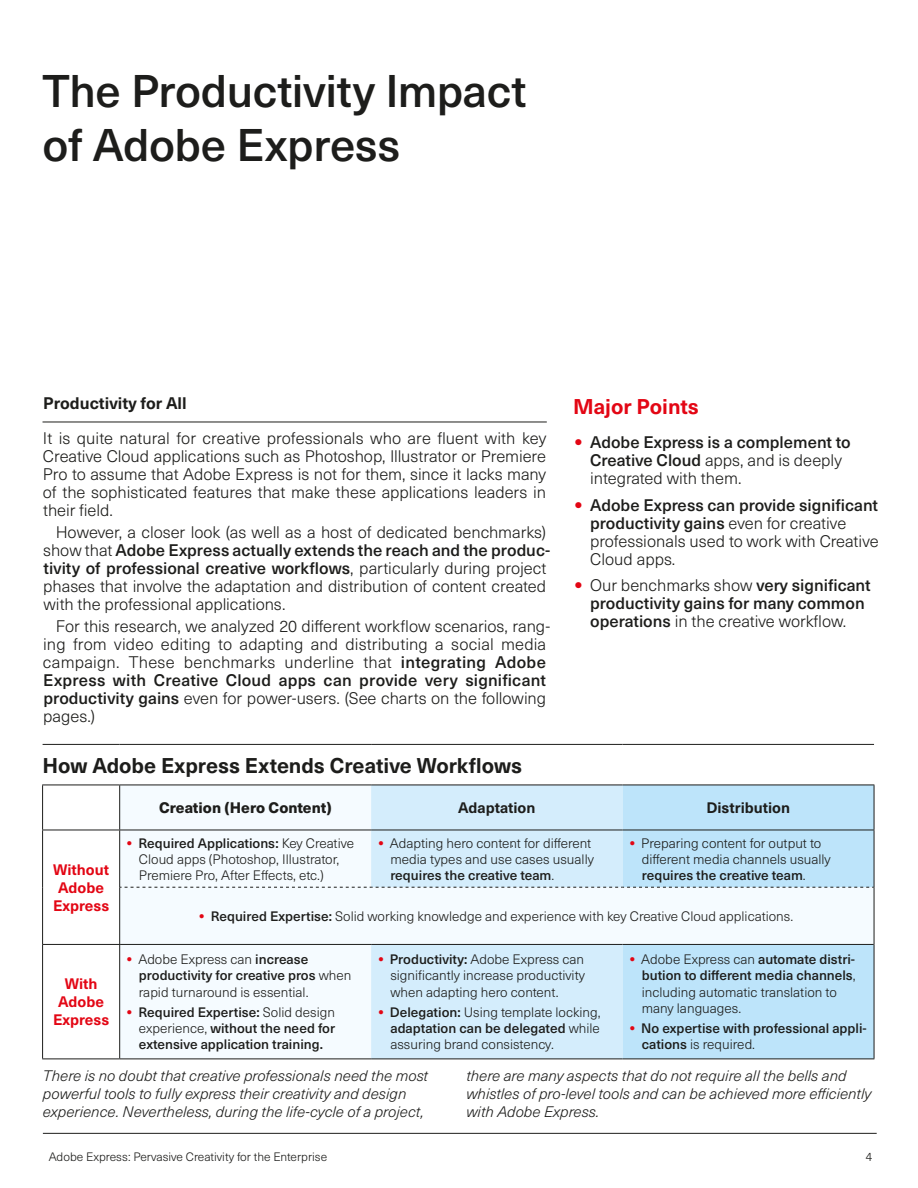
<style>
.page{position:relative;width:918px;height:1188px;background:#fff}
.page>*{position:absolute;margin:0;border:0;box-sizing:border-box;transform-origin:0 0}
.t1{font:500 45px/54px "Neue Haas Unica W1 G";letter-spacing:-.01em;color:#1d1d1b}
.t2{font:700 21px "Neue Haas Unica W1 G";letter-spacing:-.005em;color:#1d1d1b}
.t3{font:700 21px "Neue Haas Unica W1 G";color:#e30614}
.t4{font:300 16.5px/18px "Neue Haas Unica W1 G";color:#1d1d1b}
.t5{font:500 16.5px/18px "Neue Haas Unica W1 G";color:#1d1d1b}
.t6{font:700 16.5px "Neue Haas Unica W1 G";color:#1d1d1b}
.t7{font:italic 300 15px/18px "Neue Haas Unica W1 G";color:#1d1d1b}
.t8{font:700 15px/18px "Neue Haas Unica W1 G";color:#e30614;text-align:center}
.t9{font:700 15px "Neue Haas Unica W1 G";color:#1d1d1b}
.t10{font:800 15px "Neue Haas Unica W1 G";color:#1d1d1b}
.t11{font:300 13.5px/16.2px "Neue Haas Unica W1 G";color:#1d1d1b}
.t12{font:500 13.5px/16.2px "Neue Haas Unica W1 G";color:#1d1d1b;text-align:justify}
.t13{font:300 12px "Neue Haas Unica W1 G";color:#1d1d1b}
.s1{font-weight:500}
.s2{font-family:"Neue Haas Unica W1 G X Black";font-weight:400;color:#e30614}
.s3{font-weight:300}
.s4{font-weight:800;color:#e30614}
</style>
<div class="page">
<hr style="left:43px;top:422px;width:504px;height:1px;background:#1d1d1b">
<div style="left:120px;top:786px;width:251px;height:273px;background:#f5fbff"></div>
<svg style="left:371px;top:786px;width:252px;height:273px;fill:#d4edfc"></svg>
<svg style="left:623px;top:786px;width:251px;height:273px;fill:#bde4fa"></svg>
<hr style="left:43px;top:744px;width:77px;height:1px;background:#1d1d1b">
<hr style="left:120px;top:744px;width:251px;height:1px;background:#1d1d1b">
<hr style="left:371px;top:744px;width:252px;height:1px;background:#1d1d1b">
<hr style="left:623px;top:744px;width:251px;height:1px;background:#1d1d1b">
<hr style="left:42px;top:785px;width:1px;height:45px;background:#1d1d1b">
<hr style="left:874px;top:785px;width:1px;height:45px;background:#1d1d1b">
<hr style="left:42px;top:830px;width:1px;height:57px;background:#1d1d1b">
<hr style="left:874px;top:830px;width:1px;height:57px;background:#1d1d1b">
<hr style="left:42px;top:887px;width:1px;height:57px;background:#1d1d1b">
<hr style="left:874px;top:887px;width:1px;height:57px;background:#1d1d1b">
<hr style="left:42px;top:945px;width:1px;height:114px;background:#1d1d1b">
<hr style="left:874px;top:944px;width:1px;height:115px;background:#1d1d1b">
<hr style="left:42px;top:1059px;width:78px;height:1px;background:#1d1d1b">
<hr style="left:120px;top:1059px;width:251px;height:1px;background:#1d1d1b">
<hr style="left:371px;top:1059px;width:252px;height:1px;background:#1d1d1b">
<hr style="left:623px;top:1059px;width:251px;height:1px;background:#1d1d1b">
<hr style="left:42px;top:785px;width:78px;height:1px;background:#1d1d1b">
<hr style="left:120px;top:785px;width:251px;height:1px;background:#1d1d1b">
<hr style="left:371px;top:785px;width:252px;height:1px;background:#1d1d1b">
<hr style="left:623px;top:785px;width:251px;height:1px;background:#1d1d1b">
<hr style="left:119px;top:785px;width:1px;height:45px;background:#1d1d1b">
<hr style="left:119px;top:830px;width:1px;height:57px;background:#1d1d1b">
<hr style="left:119px;top:887px;width:1px;height:57px;background:#1d1d1b">
<hr style="left:119px;top:945px;width:1px;height:114px;background:#1d1d1b">
<hr style="left:42px;top:830px;width:78px;height:1px;background:#1d1d1b">
<hr style="left:120px;top:830px;width:251px;height:1px;background:#1d1d1b">
<hr style="left:371px;top:830px;width:252px;height:1px;background:#1d1d1b">
<hr style="left:623px;top:830px;width:251px;height:1px;background:#1d1d1b">
<svg style="left:120px;top:887px;width:754px;height:1px"></svg>
<hr style="left:42px;top:944px;width:78px;height:1px;background:#1d1d1b">
<hr style="left:120px;top:944px;width:251px;height:1px;background:#1d1d1b">
<hr style="left:371px;top:944px;width:252px;height:1px;background:#1d1d1b">
<hr style="left:623px;top:944px;width:251px;height:1px;background:#1d1d1b">
<hr style="left:43px;top:1133px;width:834px;height:1px;background:#1d1d1b">
<h1 class="t1" style="left:43px;top:61px;width:486px">The Productivity Impact of Adobe Express</h1>
<p class="t6" style="left:43px;top:390px;width:145px">Productivity for All</p>
<p class="t4" style="left:43px;top:428px;width:505px;text-align:justify">It is quite natural for creative professionals who are fluent with key Creative Cloud applications such as Photoshop, Illustrator or Premiere Pro to assume that Adobe Express is not for them, since it lacks many of the sophisticated features that make these applications leaders in their field.</p>
<p class="t4" style="left:43px;top:522px;width:509px;text-indent:12px">However, a closer look (as well as a host of dedicated benchmarks) show that <span class="s1">Adobe Express actually extends the reach and the produc&shy;tivity of professional creative workflows</span>, particularly during project phases that involve the adaptation and distribution of content created with the professional applications.</p>
<p class="t4" style="left:43px;top:617px;width:509px;text-indent:13px">For this research, we analyzed 20 different workflow scenarios, rang&shy;ing from video editing to adapting and distributing a social media campaign. These benchmarks underline that <span class="s1">integrating Adobe Express with Creative Cloud apps can provide very significant productivity gains</span> even for power-users. (See charts on the following pages.)</p>
<p class="t2" style="left:43px;top:749px;width:481px">How Adobe Express Extends Creative Workflows</p>
<p class="t10" style="left:159px;top:796px;width:174px">Creation (Hero Content)</p>
<p class="t9" style="left:458px;top:796px;width:79px">Adaptation</p>
<p class="t9" style="left:706px;top:796px;width:85px">Distribution</p>
<p class="t3" style="left:573px;top:391px;width:127px">Major Points</p>
<p class="t5" style="left:590px;top:432px;width:262px;text-indent:-15px"><span class="s2">•</span> Adobe Express is a complement to<br>Creative Cloud <span class="s3">apps, and is deeply integrated with them.</span></p>
<p class="t4" style="left:590px;top:495px;width:290px;text-indent:-15px"><span class="s2">•</span> <span class="s1">Adobe Express can provide significant productivity gains</span> even for creative professionals used to work with Creative<br>Cloud apps.</p>
<p class="t5" style="left:575px;top:575px;width:297px;text-align:center"><span class="s2">•</span> <span class="s3">Our benchmarks show</span> very significant productivity gains for many common operations <span class="s3">in the creative workflow.</span></p>
<p class="t8" style="left:53px;top:860px;width:58px">Without<br>Adobe<br>Express</p>
<p class="t8" style="left:53px;top:974px;width:58px">With<br>Adobe<br>Express</p>
<p class="t11" style="left:139px;top:834px;width:217px;text-indent:-12px"><span class="s4">•</span> <span class="s1">Required Applications:</span> Key Creative<br>Cloud apps (Photoshop, Illustrator,<br>Premiere Pro, After Effects, etc.)</p>
<p class="t11" style="left:390px;top:834px;width:205px;text-indent:-12px"><span class="s4">•</span> Adapting hero content for different media types and use cases usually <span class="s1">requires the creative team</span>.</p>
<p class="t11" style="left:642px;top:834px;width:190px;text-indent:-12px"><span class="s4">•</span> Preparing content for output to different media channels usually <span class="s1">requires the creative team</span>.</p>
<p class="t11" style="left:199px;top:907px;width:595px"><span class="s4">•</span> <span class="s1">Required Expertise:</span> Solid working knowledge and experience with key Creative Cloud applications.</p>
<p class="t11" style="left:139px;top:951px;width:214px;text-indent:-12px"><span class="s4">•</span> Adobe Express can <span class="s1">increase productivity for creative pros</span> when rapid turnaround is essential.</p>
<p class="t12" style="left:139px;top:1003px;width:198px;text-indent:-12px"><span class="s4">•</span> Required Expertise: <span class="s3">Solid design experience,</span> without the need for extensive application training.</p>
<p class="t11" style="left:390px;top:951px;width:196px;text-align:justify;text-indent:-12px"><span class="s4">•</span> <span class="s1">Productivity:</span> Adobe Express can significantly increase productivity when adapting hero content.</p>
<p class="t11" style="left:390px;top:1004px;width:212px;text-align:justify;text-indent:-12px"><span class="s4">•</span> <span class="s1">Delegation:</span> Using template locking, <span class="s1">adaptation can be delegated</span> while assuring brand consistency.</p>
<p class="t11" style="left:642px;top:951px;width:215px;text-indent:-12px"><span class="s4">•</span> Adobe Express can <span class="s1">automate distri&shy;bution to different media channels</span>, including automatic translation to many languages.</p>
<p class="t12" style="left:642px;top:1020px;width:226px;text-indent:-12px"><span class="s4">•</span> No expertise with professional appli&shy;cations <span class="s3">is required.</span></p>
<p class="t7" style="left:43px;top:1066px;width:387px">There is no doubt that creative professionals need the most powerful tools to fully express their creativity and design experience. Nevertheless, during the life-cycle of a project,</p>
<p class="t7" style="left:466px;top:1066px;width:406px">there are many aspects that do not require all the bells and whistles of pro-level tools and can be achieved more efficiently with Adobe Express.</p>
<p class="t13" style="left:49px;top:1148px;width:280px">Adobe Express: Pervasive Creativity for the Enterprise</p>
<p class="t13" style="left:866px;top:1148px;width:8px">4</p>
</div>
